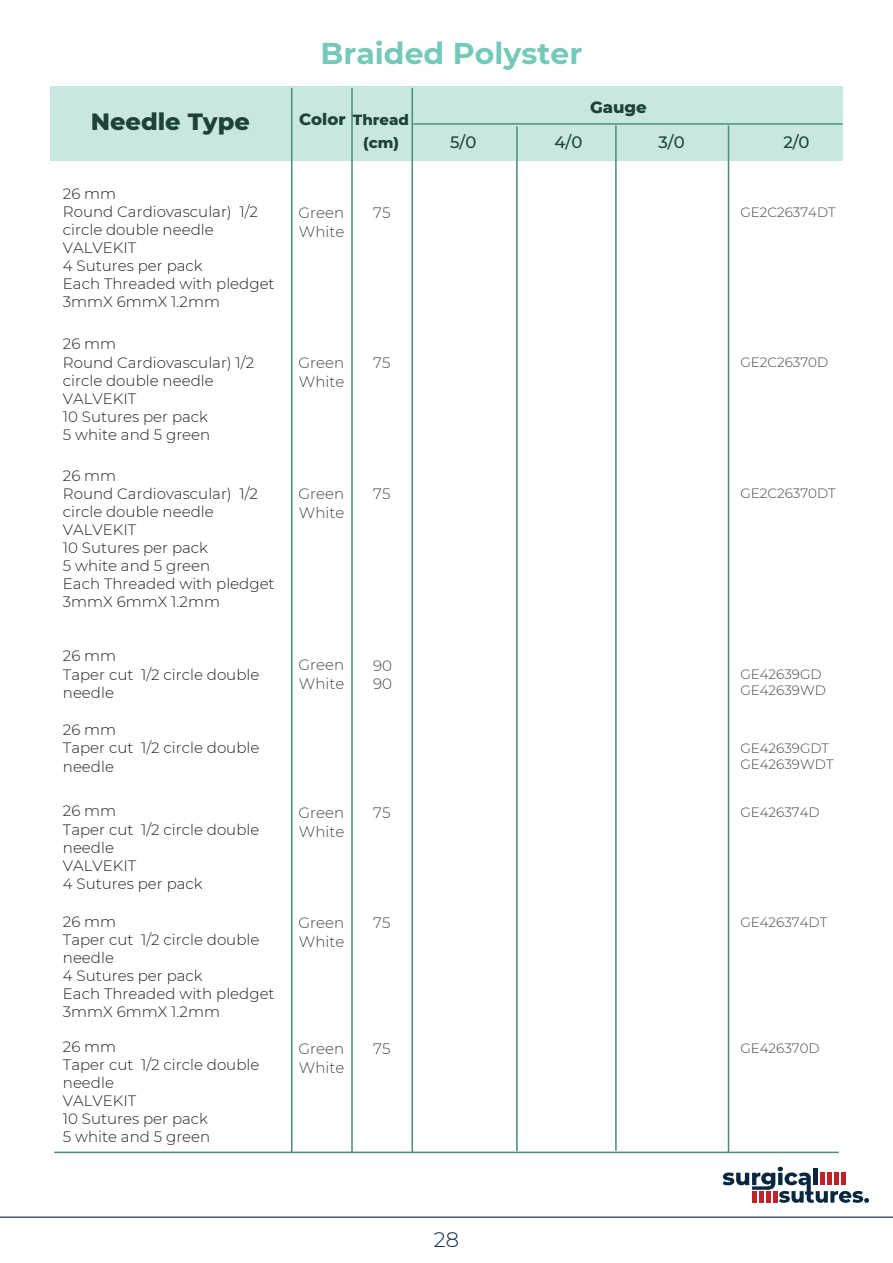
<style>
.page{position:relative;width:893px;height:1263px;background:#fff}
.page>*{position:absolute;margin:0;border:0;box-sizing:border-box;transform-origin:0 0}
.t1{font:700 30px "Montserrat";color:#75c9b9}
.t2{font:800 24px "Montserrat";color:#1d423b}
.t3{font:300 21px "Montserrat";color:#082840}
.t4{font:500 16.5px "Montserrat";color:#1d423b}
.t5{font:800 16.5px "Montserrat";color:#1d423b}
.t6{font:300 15px/18px "Montserrat";color:#231f20}
.t7{font:300 15px/19px "Montserrat";color:#444}
.t8{font:800 15px "Montserrat";color:#1d423b}
.t9{font:300 13.5px/16.2px "Montserrat";color:#444}
.s1{font-size:16.5px}
</style>
<div class="page">
<div style="left:50px;top:87px;width:792px;height:74px;background:#c7e7e0"></div>
<hr style="left:413px;top:123px;width:429px;height:2px;background:#4d8e81">
<hr style="left:291px;top:88px;width:1px;height:1064px;background:#4d8e81">
<hr style="left:351px;top:88px;width:2px;height:1064px;background:#4d8e81">
<hr style="left:411px;top:88px;width:2px;height:1064px;background:#4d8e81">
<hr style="left:516px;top:126px;width:2px;height:1025px;background:#4d8e81">
<hr style="left:615px;top:126px;width:2px;height:1025px;background:#4d8e81">
<hr style="left:728px;top:126px;width:1px;height:1026px;background:#4d8e81">
<hr style="left:54px;top:1151px;width:785px;height:2px;background:#4d8e81">
<hr style="left:0;top:1216px;width:893px;height:2px;background:#082840">
<svg style="left:723px;top:1167px;width:146px;height:36px"></svg>
<h1 class="t1" style="left:321px;top:31px;width:263px">Braided Polyster</h1>
<h2 class="t2" style="left:91px;top:103px;width:161px">Needle Type</h2>
<p class="t8" style="left:299px;top:109px;width:112px"><span class="s1">Color</span> Thread</p>
<p class="t8" style="left:363px;top:131px;width:37px">(cm)</p>
<p class="t5" style="left:590px;top:95px;width:58px">Gauge</p>
<p class="t4" style="left:450px;top:131px;width:28px">5/0</p>
<p class="t4" style="left:555px;top:131px;width:29px">4/0</p>
<p class="t4" style="left:658px;top:130px;width:28px">3/0</p>
<p class="t4" style="left:783px;top:131px;width:28px">2/0</p>
<p class="t6" style="left:63px;top:184px;width:213px">26 mm<br>Round Cardiovascular) 1/2 circle double needle<br>VALVEKIT<br>4 Sutures per pack<br>Each Threaded with pledget<br>3mmX 6mmX 1.2mm</p>
<p class="t6" style="left:63px;top:335px;width:193px">26 mm<br>Round Cardiovascular) 1/2 circle double needle<br>VALVEKIT<br>10 Sutures per pack<br>5 white and 5 green</p>
<p class="t6" style="left:63px;top:466px;width:213px">26 mm<br>Round Cardiovascular) 1/2 circle double needle<br>VALVEKIT<br>10 Sutures per pack<br>5 white and 5 green<br>Each Threaded with pledget<br>3mmX 6mmX 1.2mm</p>
<p class="t6" style="left:63px;top:647px;width:198px">26 mm<br>Taper cut 1/2 circle double needle</p>
<p class="t7" style="left:299px;top:203px;width:47px">Green<br>White</p>
<p class="t7" style="left:373px;top:203px;width:19px">75</p>
<p class="t9" style="left:740px;top:203px;width:97px">GE2C26374DT</p>
<p class="t7" style="left:299px;top:353px;width:47px">Green<br>White</p>
<p class="t7" style="left:373px;top:353px;width:19px">75</p>
<p class="t9" style="left:740px;top:354px;width:89px">GE2C26370D</p>
<p class="t7" style="left:299px;top:484px;width:47px">Green<br>White</p>
<p class="t7" style="left:373px;top:484px;width:19px">75</p>
<p class="t9" style="left:740px;top:485px;width:97px">GE2C26370DT</p>
<p class="t7" style="left:299px;top:654px;width:47px">Green<br>White</p>
<p class="t7" style="left:373px;top:656px;width:20px;line-height:18px">90<br>90</p>
<p class="t9" style="left:740px;top:666px;width:87px">GE42639GD<br>GE42639WD</p>
<p class="t6" style="left:63px;top:721px;width:198px">26 mm<br>Taper cut 1/2 circle double needle</p>
<p class="t6" style="left:63px;top:802px;width:55px">26 mm</p>
<p class="t9" style="left:740px;top:804px;width:81px">GE426374D</p>
<p class="t6" style="left:63px;top:820px;width:198px">Taper cut 1/2 circle double needle<br>VALVEKIT<br>4 Sutures per pack</p>
<p class="t7" style="left:299px;top:913px;width:47px">Green<br>White</p>
<p class="t9" style="left:740px;top:739px;width:95px">GE42639GDT<br>GE42639WDT</p>
<p class="t7" style="left:299px;top:803px;width:47px">Green<br>White</p>
<p class="t7" style="left:373px;top:803px;width:19px">75</p>
<p class="t6" style="left:63px;top:912px;width:55px">26 mm</p>
<p class="t7" style="left:373px;top:913px;width:19px">75</p>
<p class="t9" style="left:740px;top:914px;width:88px">GE426374DT</p>
<p class="t6" style="left:63px;top:930px;width:213px">Taper cut 1/2 circle double needle<br>4 Sutures per pack<br>Each Threaded with pledget<br>3mmX 6mmX 1.2mm</p>
<p class="t7" style="left:299px;top:1039px;width:47px">Green<br>White</p>
<p class="t6" style="left:63px;top:1037px;width:55px">26 mm</p>
<p class="t7" style="left:373px;top:1039px;width:19px">75</p>
<p class="t9" style="left:740px;top:1039px;width:81px">GE426370D</p>
<p class="t6" style="left:63px;top:1055px;width:198px">Taper cut 1/2 circle double needle<br>VALVEKIT<br>10 Sutures per pack<br>5 white and 5 green</p>
<h3 class="t3" style="left:434px;top:1225px;width:27px">28</h3>
</div>
